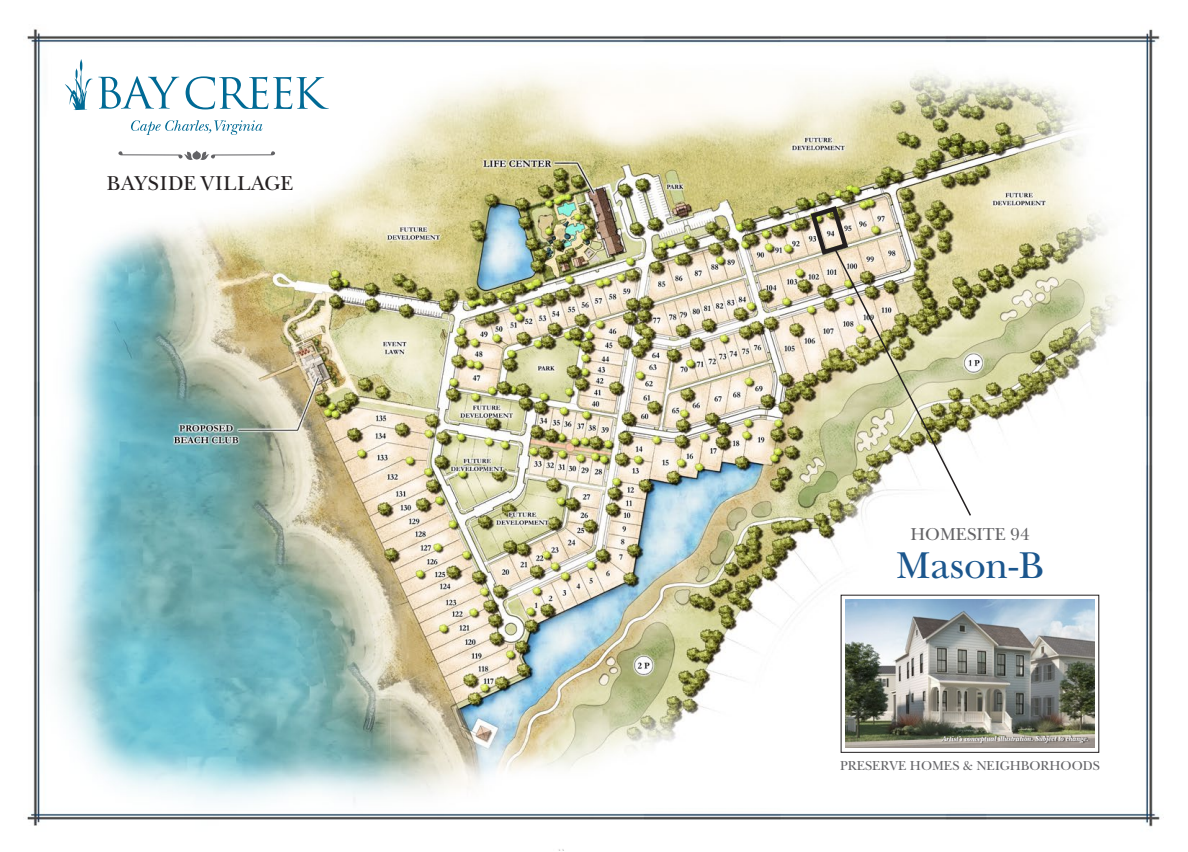
<style>
.page{position:relative;width:1188px;height:852px;background:#fff}
.page>*{position:absolute;margin:0;border:0;box-sizing:border-box;transform-origin:0 0}
.t1{font:39px "New Baskerville Std";color:#1b568d}
.t2{font:21px "New Baskerville Std";letter-spacing:.04em;color:#231f20}
.t3{font:18px "New Baskerville Std";color:#636366}
.t4{font:13.5px "New Baskerville Std";color:#636366}
.t5{font:italic 700 7.5px "New Baskerville Std";color:#fff}
</style>
<div class="page">
<img style="left:27px;top:29px;width:1137px;height:821px">
<svg style="left:131px;top:120px;width:132px;height:15px"></svg>
<svg style="left:186px;top:76px;width:143px;height:33px"></svg>
<svg style="left:65px;top:59px;width:114px;height:51px"></svg>
<svg style="left:114px;top:147px;width:165px;height:15px"></svg>
<img style="left:808px;top:203px;width:164px;height:314px">
<img style="left:846px;top:599px;width:248px;height:147px">
<div style="left:942px;top:735px;width:148px;height:8px;background:#231f20;opacity:.75"></div>
<h2 class="t2" style="left:107px;top:170px;width:188px">BAYSIDE VILLAGE</h2>
<p class="t3" style="left:911px;top:523px;width:120px">HOMESITE 94</p>
<p class="t1" style="left:896px;top:542px;width:149px">Mason-B</p>
<p class="t5" style="left:942px;top:733px;width:148px">Artist’s conceptual illustration. Subject to change.</p>
<p class="t4" style="left:840px;top:757px;width:261px">PRESERVE HOMES &amp; NEIGHBORHOODS</p>
</div>
